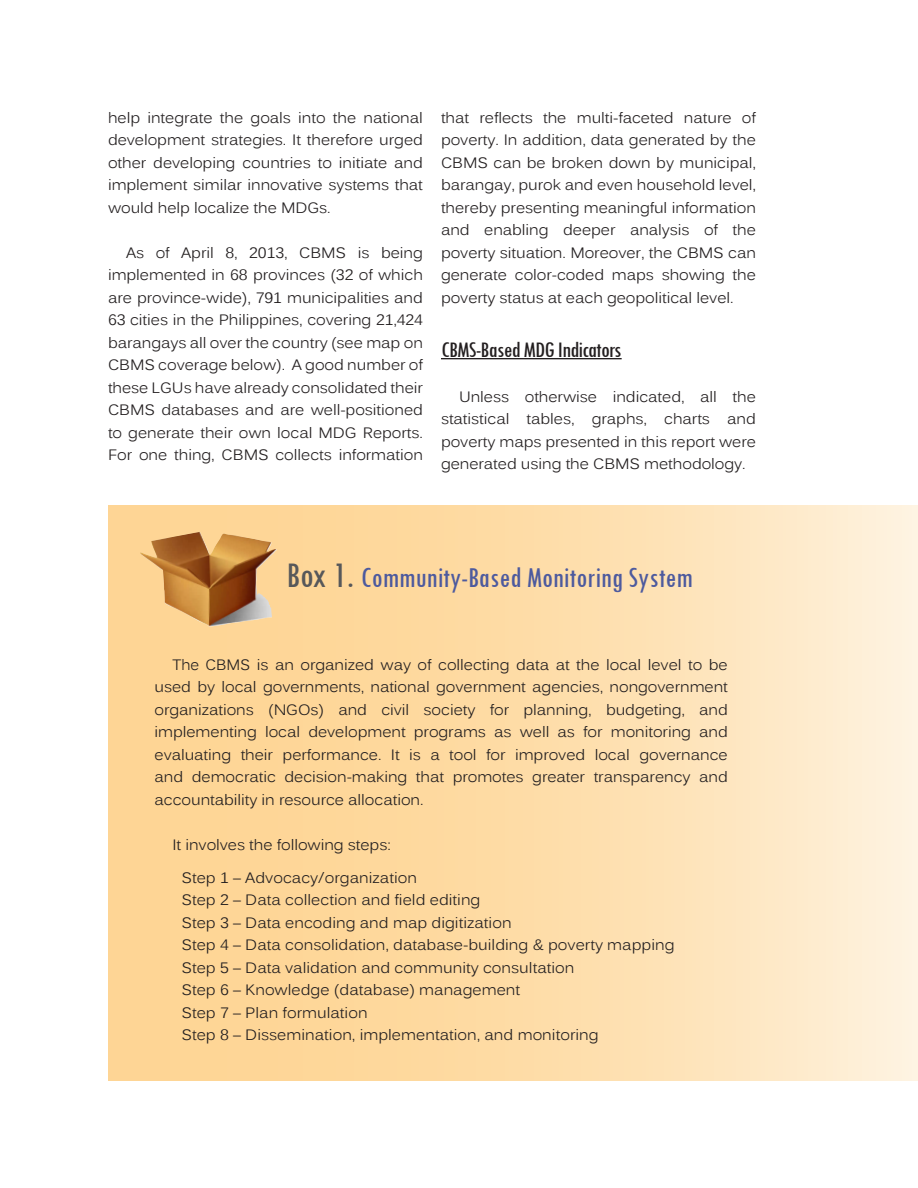
<style>
.page{position:relative;width:918px;height:1188px;background:#fff}
.page>*{position:absolute;margin:0;border:0;box-sizing:border-box;transform-origin:0 0}
.list_of_tables{font:condensed 30px "Tw Cen";color:#4d5a9e}
.subheader_2{font:condensed 23.1px "Tw Cen";letter-spacing:-.03em;color:#231f20;scale:1.05 1}
.Body{font:15px/22.5px "Kalinga";letter-spacing:-.005em;color:#231f20;text-align:justify;scale:1.05 1}
.Body-2{font:15px/22.5px "Kalinga";letter-spacing:-.005em;color:#231f20;text-align:justify}
._123{font:15px "Kalinga";color:#231f20;scale:1.05 1}
.s1{font-size:37.5px;color:#57585a}
</style>
<div class="page">
<hr style="left:441px;top:358px;width:181px;height:1px;background:#231f20">
<div style="left:108px;top:505px;width:810px;height:576px;background:linear-gradient(to right,#fed087,#feeed3)"></div>
<img style="left:140px;top:532px;width:137px;height:95px">
<p class="Body" style="left:108px;top:108px;width:302px">help integrate the goals into the national development strategies. It therefore urged other developing countries to initiate and implement similar innovative systems that would help localize the MDGs.</p>
<p class="Body" style="left:108px;top:243px;width:302px;text-indent:18px">As of April 8, 2013, CBMS is being implemented in 68 provinces (32 of which are province-wide), 791 municipalities and 63 cities in the Philippines, covering 21,424 barangays all over the country (see map on CBMS coverage below). A good number of these LGUs have already consolidated their CBMS databases and are well-positioned to generate their own local MDG Reports.<br>For one thing, CBMS collects information</p>
<p class="Body" style="left:441px;top:108px;width:302px">that reflects the multi-faceted nature of poverty. In addition, data generated by the CBMS can be broken down by municipal, barangay, purok and even household level, thereby presenting meaningful information and enabling deeper analysis of the poverty situation. Moreover, the CBMS can generate color-coded maps showing the poverty status at each geopolitical level.</p>
<p class="subheader_2" style="left:441px;top:336px;width:174px">CBMS-Based MDG Indicators</p>
<p class="Body" style="left:441px;top:387px;width:302px;text-indent:18px">Unless otherwise indicated, all the statistical tables, graphs, charts and poverty maps presented in this report were generated using the CBMS methodology.</p>
<p class="list_of_tables" style="left:287px;top:560px;width:408px"><span class="s1">Box 1.</span> Community-Based Monitoring System</p>
<p class="Body-2" style="left:155px;top:655px;width:575px;text-indent:18px">The CBMS is an organized way of collecting data at the local level to be used by local governments, national government agencies, nongovernment organizations (NGOs) and civil society for planning, budgeting, and implementing local development programs as well as for monitoring and evaluating their performance. It is a tool for improved local governance and democratic decision-making that promotes greater transparency and accountability in resource allocation.</p>
<p class="Body" style="left:173px;top:835px;width:209px">It involves the following steps:</p>
<p class="_123" style="left:182px;top:868px;width:226px">Step 1 – Advocacy/organization</p>
<p class="_123" style="left:182px;top:891px;width:286px">Step 2 – Data collection and field editing</p>
<p class="_123" style="left:182px;top:913px;width:316px">Step 3 – Data encoding and map digitization</p>
<p class="_123" style="left:182px;top:936px;width:471px">Step 4 – Data consolidation, database-building &amp; poverty mapping</p>
<p class="_123" style="left:182px;top:958px;width:376px">Step 5 – Data validation and community consultation</p>
<p class="_123" style="left:182px;top:981px;width:324px">Step 6 – Knowledge (database) management</p>
<p class="_123" style="left:182px;top:1003px;width:179px">Step 7 – Plan formulation</p>
<p class="_123" style="left:182px;top:1026px;width:399px">Step 8 – Dissemination, implementation, and monitoring</p>
</div>
